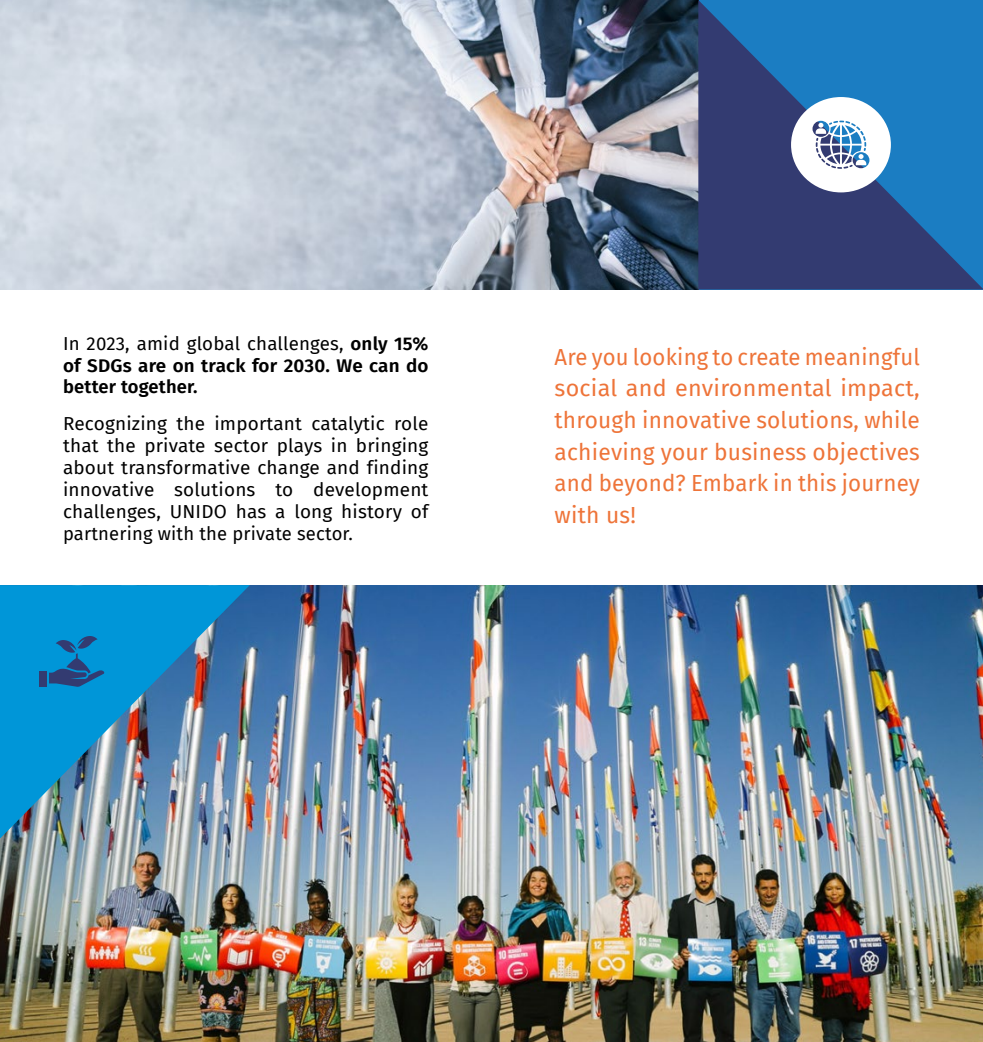
<style>
.page{position:relative;width:983px;height:1042px;background:#fff}
.page>*{position:absolute;margin:0;border:0;box-sizing:border-box;transform-origin:0 0}
.t1{font:22.75px/31.5px "Fira Sans";letter-spacing:.01em;color:#ee7439;text-align:justify}
.t2{font:18.38px/21.9px "Fira Sans";letter-spacing:.01em;color:#000;text-align:justify}
.t3{font:600 18.38px/21.9px "Fira Sans";letter-spacing:.01em;color:#000;text-align:justify}
.s1{font-weight:400}
</style>
<div class="page">
<img style="left:0;top:585px;width:982px;height:457px">
<img style="left:0;top:585px;width:250px;height:253px">
<img style="left:0;top:0;width:698px;height:289px">
<svg style="left:698px;top:0;width:284px;height:289px;background:#275b99"></svg>
<svg style="left:790px;top:97px;width:100px;height:95px"></svg>
<div style="left:40px;top:671px;width:7px;height:16px;background:#333b71"></div>
<svg style="left:49px;top:636px;width:55px;height:51px;background:#1373b1"></svg>
<p class="t3" style="left:63px;top:331px;width:367px"><span class="s1">In 2023, amid global challenges,</span> only 15% of SDGs are on track for 2030. We can do better together.</p>
<p class="t2" style="left:63px;top:412px;width:367px">Recognizing the important catalytic role that the private sector plays in bringing about transformative change and finding innovative solutions to development challenges, UNIDO has a long history of partnering with the private sector.</p>
<p class="t1" style="left:554px;top:341px;width:367px">Are you looking to create meaningful social and environmental impact, through innovative solutions, while achieving your business objectives and beyond? Embark in this journey with us!</p>
</div>
